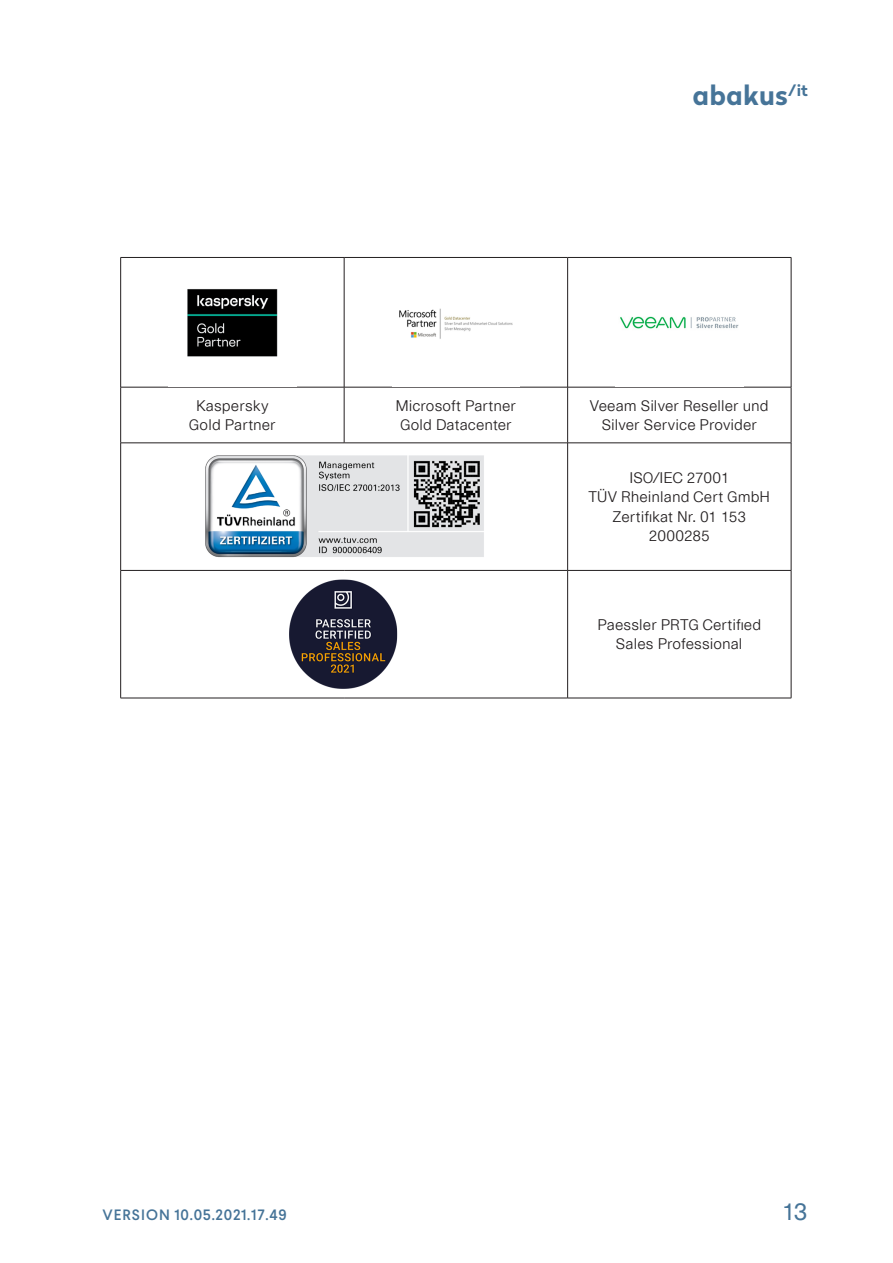
<style>
.page{position:relative;width:893px;height:1263px;background:#fff}
.page>*{position:absolute;margin:0;border:0;box-sizing:border-box;transform-origin:0 0}
.t1{font:700 27px "Radikal";letter-spacing:.01em;color:#467498}
.t2{font:500 24px "Cern";color:#467498}
.Tabelle_C_-_p{font:15px/19.5px "Cern";letter-spacing:.005em;color:#231f20;text-align:center}
.t3{font:500 15px "Larsseit";letter-spacing:.05em;color:#467498}
</style>
<div class="page">
<hr style="left:120px;top:257px;width:224px;height:1px;background:#231f20">
<hr style="left:120px;top:258px;width:1px;height:129px;background:#231f20">
<hr style="left:344px;top:257px;width:224px;height:1px;background:#231f20">
<hr style="left:344px;top:258px;width:1px;height:129px;background:#231f20">
<hr style="left:568px;top:257px;width:223px;height:1px;background:#231f20">
<hr style="left:567px;top:258px;width:1px;height:129px;background:#231f20">
<hr style="left:791px;top:258px;width:1px;height:129px;background:#231f20">
<hr style="left:120px;top:387px;width:224px;height:1px;background:#231f20">
<hr style="left:120px;top:387px;width:1px;height:56px;background:#231f20">
<hr style="left:344px;top:387px;width:224px;height:1px;background:#231f20">
<hr style="left:344px;top:387px;width:1px;height:56px;background:#231f20">
<hr style="left:568px;top:387px;width:223px;height:1px;background:#231f20">
<hr style="left:567px;top:387px;width:1px;height:56px;background:#231f20">
<hr style="left:791px;top:387px;width:1px;height:56px;background:#231f20">
<hr style="left:568px;top:443px;width:223px;height:1px;background:#231f20">
<hr style="left:791px;top:443px;width:1px;height:127px;background:#231f20">
<hr style="left:568px;top:570px;width:223px;height:1px;background:#231f20">
<hr style="left:791px;top:571px;width:1px;height:127px;background:#231f20">
<hr style="left:568px;top:698px;width:223px;height:1px;background:#231f20">
<hr style="left:120px;top:443px;width:224px;height:1px;background:#231f20">
<hr style="left:120px;top:443px;width:1px;height:127px;background:#231f20">
<hr style="left:344px;top:443px;width:224px;height:1px;background:#231f20">
<hr style="left:567px;top:443px;width:1px;height:127px;background:#231f20">
<hr style="left:120px;top:570px;width:224px;height:1px;background:#231f20">
<hr style="left:120px;top:571px;width:1px;height:127px;background:#231f20">
<hr style="left:344px;top:570px;width:224px;height:1px;background:#231f20">
<hr style="left:567px;top:571px;width:1px;height:127px;background:#231f20">
<hr style="left:120px;top:698px;width:224px;height:1px;background:#231f20">
<hr style="left:344px;top:698px;width:224px;height:1px;background:#231f20">
<img style="left:187px;top:289px;width:91px;height:68px">
<img style="left:399px;top:308px;width:114px;height:31px">
<img style="left:620px;top:316px;width:119px;height:13px">
<img style="left:205px;top:455px;width:279px;height:103px">
<img style="left:289px;top:579px;width:109px;height:110px">
<p class="Tabelle_C_-_p" style="left:196px;top:395px;width:74px">Kaspersky</p>
<p class="Tabelle_C_-_p" style="left:189px;top:415px;width:88px">Gold Partner</p>
<h1 class="t1" style="left:693px;top:76px;width:117px">abakus<sup>/it</sup></h1>
<p class="Tabelle_C_-_p" style="left:396px;top:395px;width:122px">Microsoft Partner</p>
<p class="Tabelle_C_-_p" style="left:400px;top:415px;width:113px">Gold Datacenter</p>
<p class="Tabelle_C_-_p" style="left:590px;top:395px;width:180px">Veeam Silver Reseller und<br>Silver Service Provider</p>
<p class="Tabelle_C_-_p" style="left:629px;top:468px;width:102px">ISO/IEC 27001</p>
<p class="Tabelle_C_-_p" style="left:588px;top:487px;width:183px">TÜV Rheinland Cert GmbH</p>
<p class="Tabelle_C_-_p" style="left:613px;top:507px;width:135px">Zertifikat Nr. 01 153<br>2000285</p>
<p class="Tabelle_C_-_p" style="left:597px;top:615px;width:165px">Paessler PRTG Certified<br>Sales Professional</p>
<p class="t3" style="left:102px;top:1206px;width:186px">VERSION 10.05.2021.17.49</p>
<h2 class="t2" style="left:781px;top:1194px;width:28px">13</h2>
</div>
